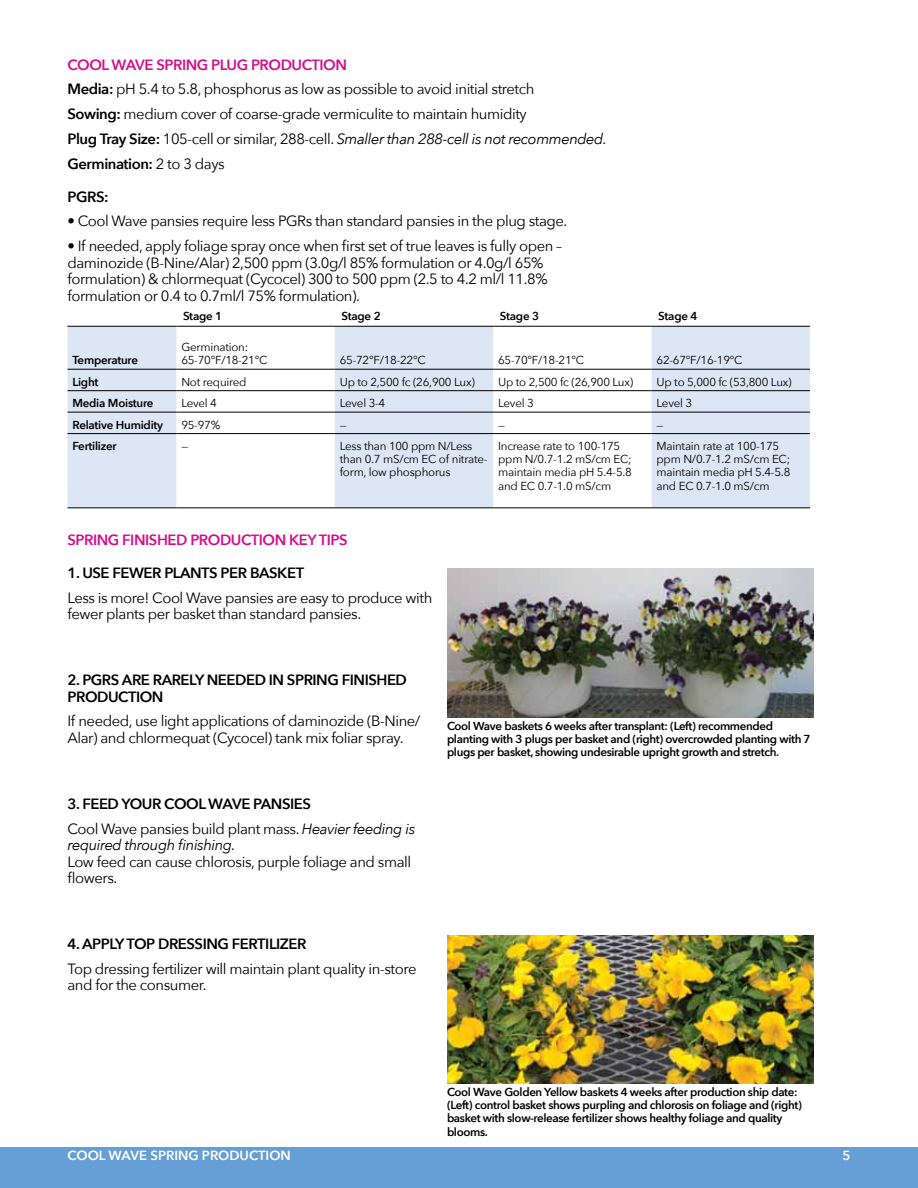
<style>
.page{position:relative;width:918px;height:1188px;background:#fff}
.page>*{position:absolute;margin:0;border:0;box-sizing:border-box;transform-origin:0 0}
.t1{font:14.85px/16.5px "Avenir Next";letter-spacing:-.03em;color:#000}
.t2{font:600 14.85px "Avenir Next";letter-spacing:-.03em;color:#000}
.t3{font:600 14.85px "Avenir Next";letter-spacing:-.03em;color:#d40e8c}
.t4{font:italic 14.85px "Avenir Next";letter-spacing:-.03em;color:#000}
.t5{font:600 13.2px "Avenir Next";color:#fff}
.t6{font:600 11.55px/13.2px "Avenir Next";letter-spacing:-.03em;color:#000}
.t7{font:11.55px/13.2px "Avenir Next";letter-spacing:-.02em;color:#000}
.s1{font-weight:600;color:#d40e8c}
.s2{font-weight:600}
.s3{font-style:italic}
</style>
<div class="page">
<div style="left:0;top:1147px;width:918px;height:41px;background:#669fd5"></div>
<svg style="left:68px;top:327px;width:742px;height:180px;fill:#dce6f5"></svg>
<hr style="left:68px;top:326px;width:108px;height:1px;background:#000">
<hr style="left:176px;top:326px;width:159px;height:1px;background:#000">
<hr style="left:335px;top:326px;width:158px;height:1px;background:#000">
<hr style="left:493px;top:326px;width:159px;height:1px;background:#000">
<hr style="left:652px;top:326px;width:158px;height:1px;background:#000">
<hr style="left:68px;top:507px;width:108px;height:1px;background:#000">
<hr style="left:176px;top:507px;width:159px;height:1px;background:#000">
<hr style="left:335px;top:507px;width:158px;height:1px;background:#000">
<hr style="left:493px;top:507px;width:159px;height:1px;background:#000">
<hr style="left:652px;top:507px;width:158px;height:1px;background:#000">
<hr style="left:68px;top:369px;width:108px;height:1px;background:#000">
<hr style="left:176px;top:369px;width:159px;height:1px;background:#000">
<hr style="left:335px;top:369px;width:158px;height:1px;background:#000">
<hr style="left:493px;top:369px;width:159px;height:1px;background:#000">
<hr style="left:652px;top:369px;width:158px;height:1px;background:#000">
<hr style="left:68px;top:390px;width:108px;height:1px;background:#000">
<hr style="left:176px;top:390px;width:159px;height:1px;background:#000">
<hr style="left:335px;top:390px;width:158px;height:1px;background:#000">
<hr style="left:493px;top:390px;width:159px;height:1px;background:#000">
<hr style="left:652px;top:390px;width:158px;height:1px;background:#000">
<hr style="left:68px;top:412px;width:108px;height:1px;background:#000">
<hr style="left:176px;top:412px;width:159px;height:1px;background:#000">
<hr style="left:335px;top:412px;width:158px;height:1px;background:#000">
<hr style="left:493px;top:412px;width:159px;height:1px;background:#000">
<hr style="left:652px;top:412px;width:158px;height:1px;background:#000">
<hr style="left:68px;top:433px;width:108px;height:1px;background:#000">
<hr style="left:176px;top:433px;width:159px;height:1px;background:#000">
<hr style="left:335px;top:433px;width:158px;height:1px;background:#000">
<hr style="left:493px;top:433px;width:159px;height:1px;background:#000">
<hr style="left:652px;top:433px;width:158px;height:1px;background:#000">
<img style="left:447px;top:569px;width:366px;height:148px">
<img style="left:447px;top:935px;width:366px;height:149px">
<p class="t1" style="left:67px;top:52px;width:541px;line-height:24.8px;text-indent:234px"><span class="s1">CTION<br></span><span class="s2">Media:</span> pH 5.4 to 5.8, phosphorus as low as possible to avoid initial stretch<br><span class="s2">Sowing:</span> medium cover of coarse-grade vermiculite to maintain humidity<br><span class="s2">Plug Tray Size:</span> 105-cell or similar, 288-cell. <span class="s3">Smaller than 288-cell is not recommended.<br></span><span class="s2">Germination:</span> 2 to 3 days</p>
<p class="t2" style="left:67px;top:187px;width:11px">PGR</p>
<p class="t2" style="left:96px;top:187px;width:14px">s:</p>
<p class="t1" style="left:67px;top:213px;width:502px">• Cool Wave pansies require less PGRs than standard pansies in the plug stage.</p>
<p class="t1" style="left:67px;top:238px;width:496px">• If needed, apply foliage spray once when first set of true leaves is fully open – daminozide (B-Nine/Alar) 2,500 ppm (3.0g/l 85% formulation or 4.0g/l 65% formulation) &amp; chlormequat (Cycocel) 300 to 500 ppm (2.5 to 4.2 ml/l 11.8% formulation or 0.4 to 0.7ml/l 75% formulation).</p>
<p class="t3" style="left:68px;top:55px;width:22px">COOL</p>
<p class="t3" style="left:111px;top:55px;width:25px">WAVE</p>
<p class="t3" style="left:156px;top:55px;width:10px">SPRING</p>
<p class="t3" style="left:211px;top:55px;width:10px">PLUG</p>
<p class="t3" style="left:251px;top:55px;width:11px">PRODU</p>
<p class="t6" style="left:72px;top:354px;width:67px">Temperature</p>
<p class="t6" style="left:183px;top:309px;width:41px">Stage 1</p>
<p class="t6" style="left:341px;top:309px;width:41px">Stage 2</p>
<p class="t6" style="left:500px;top:309px;width:41px">Stage 3</p>
<p class="t6" style="left:658px;top:309px;width:41px">Stage 4</p>
<p class="t7" style="left:181px;top:340px;width:88px">Germination:<br>65-70°F/18-21°C</p>
<p class="t7" style="left:340px;top:354px;width:88px">65-72°F/18-22°C</p>
<p class="t7" style="left:498px;top:354px;width:88px">65-70°F/18-21°C</p>
<p class="t7" style="left:657px;top:354px;width:88px">62-67°F/16-19°C</p>
<p class="t6" style="left:72px;top:375px;width:28px">Light</p>
<p class="t7" style="left:181px;top:375px;width:67px">Not required</p>
<p class="t7" style="left:340px;top:375px;width:137px">Up to 2,500 fc (26,900 Lux)</p>
<p class="t7" style="left:498px;top:375px;width:137px">Up to 2,500 fc (26,900 Lux)</p>
<p class="t7" style="left:657px;top:375px;width:137px">Up to 5,000 fc (53,800 Lux)</p>
<p class="t6" style="left:72px;top:396px;width:83px">Media Moisture</p>
<p class="t7" style="left:181px;top:397px;width:37px">Level 4</p>
<p class="t7" style="left:340px;top:397px;width:47px">Level 3-4</p>
<p class="t7" style="left:498px;top:397px;width:37px">Level 3</p>
<p class="t7" style="left:657px;top:397px;width:37px">Level 3</p>
<p class="t6" style="left:72px;top:418px;width:92px">Relative H umidity</p>
<p class="t7" style="left:181px;top:418px;width:40px">95-97%</p>
<p class="t7" style="left:340px;top:418px;width:8px">—</p>
<p class="t7" style="left:498px;top:418px;width:8px">—</p>
<p class="t7" style="left:657px;top:418px;width:8px">—</p>
<p class="t6" style="left:72px;top:439px;width:46px">Fertilizer</p>
<p class="t7" style="left:181px;top:439px;width:8px">—</p>
<p class="t7" style="left:340px;top:439px;width:149px">Less than 100 ppm N/Less than 0.7 mS/cm EC of nitrate&shy;form, low phosphorus</p>
<p class="t7" style="left:498px;top:439px;width:135px">Increase rate to 100-175 ppm N/0.7-1.2 mS/cm EC; maintain media pH 5.4-5.8 and EC 0.7-1.0 mS/cm</p>
<p class="t7" style="left:657px;top:439px;width:135px">Maintain rate at 100-175 ppm N/0.7-1.2 mS/cm EC; maintain media pH 5.4-5.8 and EC 0.7-1.0 mS/cm</p>
<p class="t3" style="left:68px;top:531px;width:10px">SPRING</p>
<p class="t3" style="left:122px;top:531px;width:17px">FINISH</p>
<p class="t3" style="left:168px;top:531px;width:160px">ed Production KEY TIPS</p>
<p class="t2" style="left:68px;top:564px;width:25px">1. USE</p>
<p class="t2" style="left:112px;top:564px;width:62px">FEWER PLANTS</p>
<p class="t2" style="left:221px;top:564px;width:10px">PER</p>
<p class="t2" style="left:250px;top:564px;width:20px">BASKET</p>
<p class="t1" style="left:68px;top:589px;width:366px">Less is more! Cool Wave pansies are easy to produce with fewer plants per basket than standard pansies.</p>
<p class="t2" style="left:68px;top:671px;width:25px">2. PGRS</p>
<p class="t2" style="left:122px;top:671px;width:11px">ARE</p>
<p class="t2" style="left:153px;top:671px;width:10px">RAREL</p>
<p class="t2" style="left:195px;top:671px;width:23px">Y NEEDED</p>
<p class="t2" style="left:269px;top:671px;width:28px">IN SPRING</p>
<p class="t2" style="left:342px;top:671px;width:17px">FINISH</p>
<p class="t2" style="left:387px;top:671px;width:21px">ed</p>
<p class="t2" style="left:68px;top:687px;width:11px">PRODU</p>
<p class="t2" style="left:118px;top:687px;width:20px">CTION</p>
<p class="t1" style="left:68px;top:713px;width:354px">If needed, use light applications of daminozide (B-Nine/<br>Alar) and chlormequat (Cycocel) tank mix foliar spray.</p>
<p class="t1" style="left:68px;top:791px;width:349px;line-height:24.8px;text-indent:186px"><span class="s2">PANSIES<br></span>Cool Wave pansies build plant mass. <span class="s3">Heavier feeding is</span></p>
<p class="t4" style="left:68px;top:836px;width:170px">required through finishing.</p>
<p class="t1" style="left:68px;top:853px;width:345px">Low feed can cause chlorosis, purple foliage and small flowers.</p>
<p class="t2" style="left:68px;top:795px;width:33px">3. FEED</p>
<p class="t2" style="left:121px;top:795px;width:20px">YOUR</p>
<p class="t2" style="left:164px;top:795px;width:22px">COOL</p>
<p class="t2" style="left:208px;top:795px;width:25px">WAVE</p>
<p class="t6" style="left:447px;top:719px;width:365px">Cool Wave baskets 6 weeks after transplant: (Left) recommended planting with 3 plugs per basket and (right) overcrowded planting with 7 plugs per basket, showing undesirable upright growth and stretch.</p>
<p class="t2" style="left:68px;top:935px;width:25px">4. APPL</p>
<p class="t2" style="left:115px;top:935px;width:22px">Y TOP</p>
<p class="t2" style="left:158px;top:935px;width:10px">DRESSING</p>
<p class="t2" style="left:232px;top:935px;width:16px">FERTILI</p>
<p class="t2" style="left:280px;top:935px;width:18px">ZER</p>
<p class="t1" style="left:68px;top:960px;width:351px">Top dressing fertilizer will maintain plant quality in-store and for the consumer.</p>
<p class="t6" style="left:447px;top:1085px;width:357px">Cool Wave Golden Yellow baskets 4 weeks after production ship date: (Left) control basket shows purpling and chlorosis on foliage and (right) basket with slow-release fertilizer shows healthy foliage and quality blooms.</p>
<p class="t5" style="left:67px;top:1148px;width:225px">Cool Wave spring Production</p>
<p class="t5" style="left:842px;top:1148px;width:10px">5</p>
</div>
